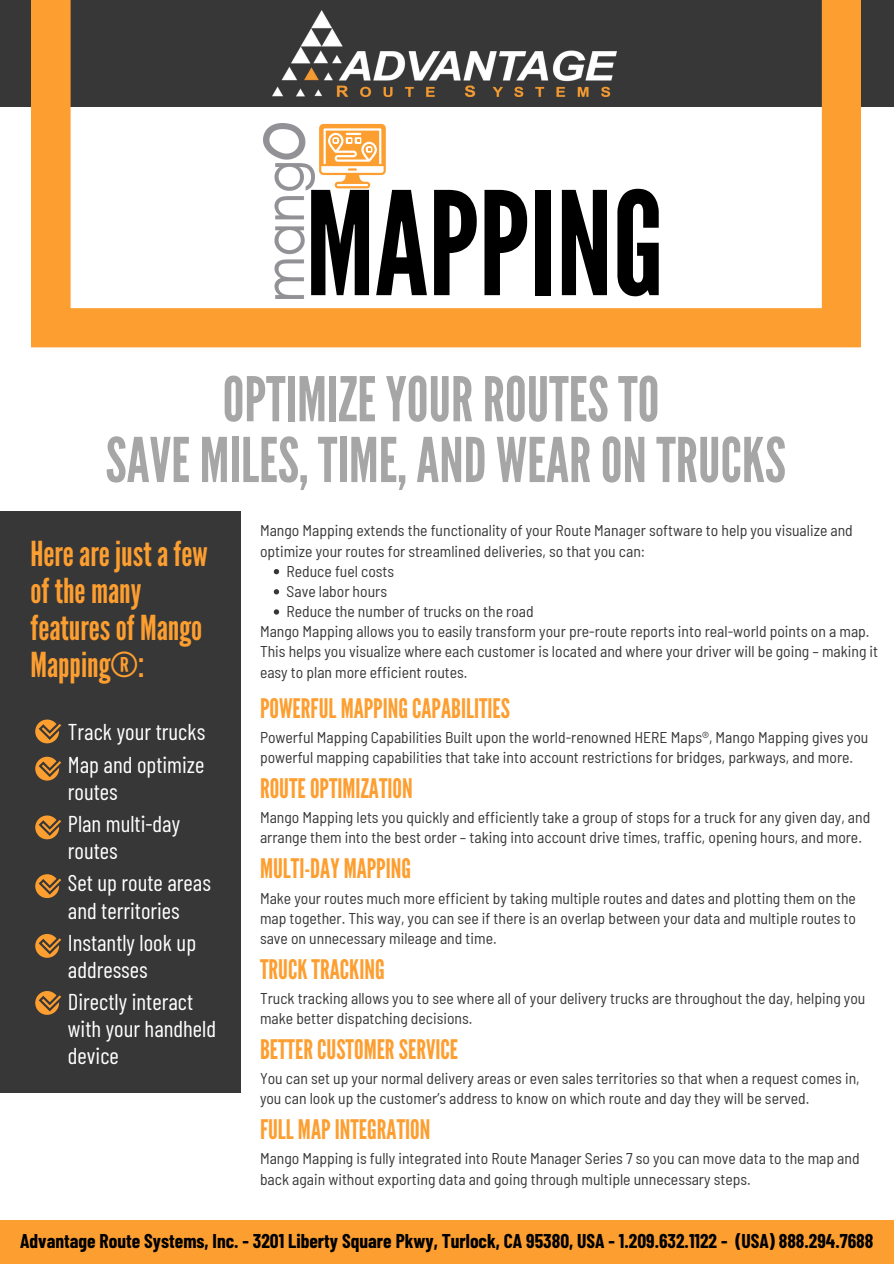
<style>
.page{position:relative;width:894px;height:1264px;background:#fff}
.page>*{position:absolute;margin:0;border:0;box-sizing:border-box;transform-origin:0 0}
.t1{font:143.1px "League Gothic";color:#000}
.t2{font:61.5px/60.8px "League Gothic";color:#a6a6a6;text-align:center}
.t3{font:34.35px/37.2px "League Gothic";color:#fd9e30}
.t4{font:26.85px "League Gothic";color:#fd9e30}
.t5{font:22.95px/27.2px "Barlow Condensed";color:#fff}
.t6{font:700 19.5px "Barlow Condensed";color:#000}
.t7{font:semi-condensed 15.6px/20.1px "Barlow";color:#373737}
</style>
<div class="page">
<div style="left:0;top:0;width:893px;height:107px;background:#373737"></div>
<svg style="left:31px;top:0;width:829px;height:347px"></svg>
<div style="left:0;top:1220px;width:893px;height:43px;background:#fd9e30"></div>
<svg style="left:274px;top:569px;width:5px;height:5px"></svg>
<svg style="left:274px;top:589px;width:5px;height:5px"></svg>
<svg style="left:274px;top:609px;width:5px;height:5px"></svg>
<div style="left:0;top:511px;width:241px;height:582px;background:#373737"></div>
<svg style="left:35px;top:719px;width:26px;height:24px"></svg>
<svg style="left:35px;top:756px;width:26px;height:24px"></svg>
<svg style="left:35px;top:815px;width:26px;height:24px"></svg>
<svg style="left:35px;top:991px;width:26px;height:23px"></svg>
<svg style="left:35px;top:934px;width:26px;height:23px"></svg>
<svg style="left:35px;top:874px;width:26px;height:23px"></svg>
<img style="left:272px;top:11px;width:344px;height:85px">
<svg style="left:319px;top:124px;width:66px;height:64px"></svg>
<img style="left:263px;top:123px;width:51px;height:176px">
<p class="t1" style="left:305px;top:161px;width:360px">MAPPING</p>
<h3 class="t2" style="left:105px;top:370px;width:681px">OPTIMIZEYOURROUTESTO<br>SAVE MILES,TIME,AND WEARONTRUCKS</h3>
<p class="t3" style="left:30px;top:536px;width:179px">Herearejustafew of the many featuresof Mango<br>Mapping®:</p>
<p class="t5" style="left:68px;top:717px;width:139px">Track your trucks</p>
<p class="t5" style="left:68px;top:749px;width:138px">Map and optimize routes</p>
<p class="t5" style="left:68px;top:809px;width:114px">Plan multi-day routes</p>
<p class="t5" style="left:68px;top:868px;width:144px">Set up route areas and territories</p>
<h1 class="t5" style="left:68px;top:927px;width:130px">Instantly look up addresses</h1>
<h2 class="t5" style="left:68px;top:987px;width:150px">Directly interact with your handheld device</h2>
<p class="t7" style="left:260px;top:520px;width:594px">Mango Mapping extends the functionality of your Route Manager software to help you visualize and</p>
<p class="t7" style="left:260px;top:540px;width:386px">optimize your routes for streamlined deliveries, so that you can:</p>
<p class="t7" style="left:286px;top:560px;width:109px">Reduce fuel costs</p>
<p class="t7" style="left:286px;top:580px;width:102px">Save labor hours</p>
<p class="t7" style="left:286px;top:601px;width:248px">Reduce the number of trucks on the road</p>
<p class="t7" style="left:260px;top:621px;width:611px">Mango Mapping allows you to easily transform your pre-route reports into real-world points on a map.</p>
<p class="t7" style="left:260px;top:641px;width:619px">This helps you visualize where each customer is located and where your driver will be going – making it</p>
<p class="t7" style="left:260px;top:661px;width:209px">easy to plan more efficient routes.</p>
<h3 class="t4" style="left:260px;top:692px;width:251px">POWERFUL MAPPINGCAPABILITIES</h3>
<p class="t7" style="left:260px;top:726px;width:609px">Powerful Mapping Capabilities Built upon the world-renowned HERE Maps®, Mango Mapping gives you powerful mapping capabilities that take into account restrictions for bridges, parkways, and more.</p>
<h3 class="t4" style="left:260px;top:773px;width:154px">ROUTEOPTIMIZATION</h3>
<p class="t7" style="left:260px;top:807px;width:611px">Mango Mapping lets you quickly and efficiently take a group of stops for a truck for any given day, and arrange them into the best order – taking into account drive times, traffic, opening hours, and more.</p>
<h3 class="t4" style="left:260px;top:853px;width:153px">MULTI-DAY MAPPING</h3>
<p class="t7" style="left:260px;top:887px;width:597px;text-align:justify">Make your routes much more efficient by taking multiple routes and dates and plotting them on the map together. This way, you can see if there is an overlap between your data and multiple routes to save on unnecessary mileage and time.</p>
<h3 class="t4" style="left:260px;top:953px;width:126px">TRUCKTRACKING</h3>
<p class="t7" style="left:260px;top:987px;width:606px">Truck tracking allows you to see where all of your delivery trucks are throughout the day, helping you make better dispatching decisions.</p>
<h3 class="t4" style="left:260px;top:1033px;width:199px">BETTERCUSTOMERSERVICE</h3>
<p class="t7" style="left:260px;top:1067px;width:601px">You can set up your normal delivery areas or even sales territories so that when a request comes in, you can look up the customer’s address to know on which route and day they will be served.</p>
<h3 class="t4" style="left:260px;top:1114px;width:172px">FULL MAPINTEGRATION</h3>
<p class="t7" style="left:260px;top:1148px;width:601px">Mango Mapping is fully integrated into Route Manager Series 7 so you can move data to the map and back again without exporting data and going through multiple unnecessary steps.</p>
<p class="t6" style="left:20px;top:1227px;width:854px">Advantage Route Systems, Inc. - 3201 Liberty Square Pkwy, Turlock, CA 95380, USA - 1.209.632.1122 - (USA) 888.294.7688</p>
</div>
